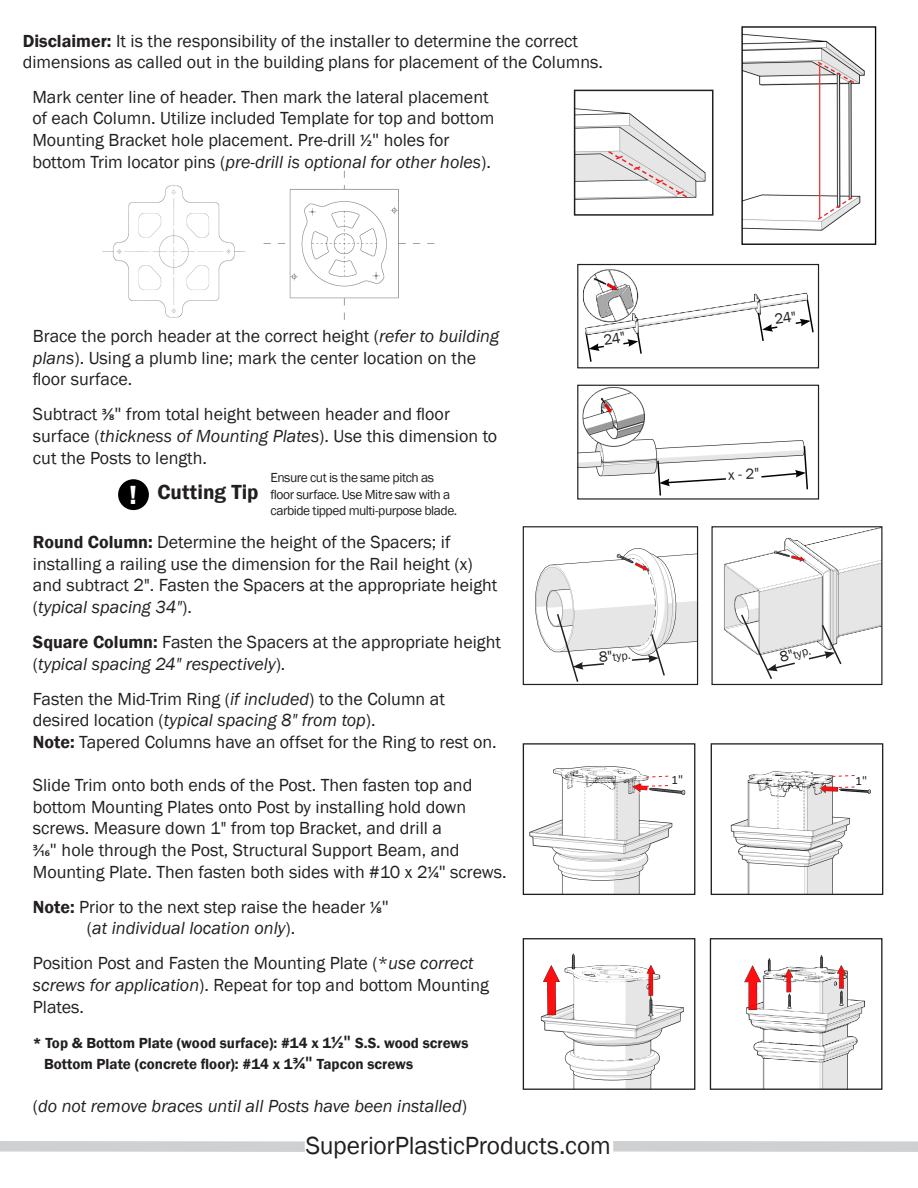
<style>
.page{position:relative;width:918px;height:1188px;background:#fff}
.page>*{position:absolute;margin:0;border:0;box-sizing:border-box;transform-origin:0 0}
.Step_Numbers{font:600 27px "Franklin Gothic";color:#fff}
.Global_Style{font:25.5px "Franklin Gothic";letter-spacing:-.01em;color:#231f20}
.Global_Style_Section{font:600 21px "Franklin Gothic";letter-spacing:.005em;color:#231f20}
.Global_Style-2{font:18px/21.6px "Franklin Gothic";color:#231f20}
.Global_Style-3{font:italic 18px "Franklin Gothic";color:#231f20}
.t1{font:600 15px "Franklin Gothic";color:#231f20}
.t2{font:15px "Franklin Gothic";color:#231f20}
.Global_Style-4{font:13.5px/16.2px "Franklin Gothic";letter-spacing:-.035em;color:#231f20}
.Global_Style-5{font:12.9px "Calibri";color:#231f20}
.t3{font:12px "Franklin Gothic";color:#231f20}
.s1{font-weight:600}
.s2{font-family:"Calibri"}
.s3{font-style:italic}
.s4{font-family:"Calibri";font-weight:700;font-size:18px}
.s5{font-style:normal}
.s6{font-size:15px}
</style>
<div class="page">
<img style="left:743px;top:33px;width:122px;height:198px">
<div style="left:741px;top:26px;width:135px;height:219px;border:1px solid #040503"></div>
<svg style="left:816px;top:60px;width:40px;height:24px"></svg>
<svg style="left:816px;top:196px;width:38px;height:25px"></svg>
<hr style="left:819px;top:64px;width:1px;height:155px;background:#ee3b3a">
<img style="left:577px;top:108px;width:129px;height:92px">
<div style="left:574px;top:90px;width:139px;height:126px;border:2px solid #231f20"></div>
<svg style="left:607px;top:150px;width:82px;height:49px"></svg>
<div style="left:118px;top:479px;width:31px;height:31px;background:#000;border-radius:50%"></div>
<div style="left:613px;top:1141px;width:305px;height:11px;background:#cfd0d2"></div>
<div style="left:0;top:1141px;width:305px;height:11px;background:#cfd0d2"></div>
<img style="left:263px;top:170px;width:172px;height:150px">
<img style="left:540px;top:953px;width:144px;height:135px">
<div style="left:523px;top:938px;width:172px;height:152px;border:1px solid #231f20"></div>
<img style="left:529px;top:766px;width:157px;height:127px">
<div style="left:523px;top:743px;width:172px;height:152px;border:1px solid #231f20"></div>
<svg style="left:632px;top:785px;width:37px;height:3px"></svg>
<svg style="left:645px;top:775px;width:24px;height:3px"></svg>
<img style="left:535px;top:548px;width:161px;height:105px">
<div style="left:523px;top:526px;width:175px;height:159px;border:1px solid #231f20"></div>
<svg style="left:556px;top:612px;width:50px;height:72px"></svg>
<svg style="left:630px;top:633px;width:36px;height:43px"></svg>
<img style="left:730px;top:771px;width:141px;height:122px">
<div style="left:711px;top:743px;width:172px;height:152px;border:1px solid #231f20"></div>
<svg style="left:819px;top:786px;width:36px;height:3px"></svg>
<svg style="left:831px;top:775px;width:24px;height:2px"></svg>
<img style="left:102px;top:185px;width:144px;height:133px">
<img style="left:579px;top:387px;width:226px;height:90px">
<div style="left:577px;top:385px;width:242px;height:115px;border:1px solid #231f20"></div>
<svg style="left:760px;top:445px;width:48px;height:45px"></svg>
<svg style="left:656px;top:459px;width:72px;height:37px"></svg>
<img style="left:583px;top:269px;width:225px;height:63px">
<div style="left:577px;top:264px;width:242px;height:104px;border:1px solid #231f20"></div>
<img style="left:724px;top:528px;width:156px;height:119px">
<div style="left:711px;top:526px;width:171px;height:159px;border:1px solid #231f20"></div>
<svg style="left:740px;top:613px;width:57px;height:66px"></svg>
<svg style="left:807px;top:623px;width:36px;height:42px"></svg>
<img style="left:744px;top:955px;width:121px;height:133px">
<div style="left:710px;top:938px;width:172px;height:152px;border:1px solid #231f20"></div>
<svg style="left:757px;top:298px;width:57px;height:43px"></svg>
<svg style="left:585px;top:332px;width:57px;height:30px"></svg>
<p class="Global_Style-2" style="left:23px;top:30px;width:582px"><span class="s1">Disclaimer:</span> It is the responsibility of the installer to determine the correct dimensions as called out in the building plans for placement of the Columns.</p>
<p class="Global_Style-2" style="left:32px;top:86px;width:464px">Mark center line of header. Then mark the lateral placement of each Column. Utilize included Template for top and bottom Mounting Bracket hole placement. Pre-drill <span class="s2">1/2"</span> holes for bottom Trim locator pins (<span class="s3">pre-drill is optional for other holes</span>).</p>
<p class="Global_Style-2" style="left:33px;top:326px;width:468px">Brace the porch header at the correct height (<span class="s3">refer to building plans</span>). Using a plumb line; mark the center location on the floor surface.</p>
<p class="Global_Style-2" style="left:33px;top:404px;width:466px">Subtract <span class="s2">3/8"</span> from total height between header and floor surface (<span class="s3">thickness of Mounting Plates</span>). Use this dimension to cut the Posts to length.</p>
<p class="Step_Numbers" style="left:129px;top:478px;width:9px">!</p>
<p class="Global_Style_Section" style="left:157px;top:479px;width:103px">Cutting Tip</p>
<p class="Global_Style-4" style="left:271px;top:470px;width:188px">Ensure cut is the same pitch as floor surface. Use Mitre saw with a carbide tipped multi-purpose blade.</p>
<p class="Global_Style-2" style="left:33px;top:532px;width:466px"><span class="s1">Round Column:</span> Determine the height of the Spacers; if installing a railing use the dimension for the Rail height (x) and subtract 2". Fasten the Spacers at the appropriate height (<span class="s3">typical spacing 34"</span>).</p>
<p class="Global_Style-2" style="left:33px;top:632px;width:470px"><span class="s1">Square Column:</span> Fasten the Spacers at the appropriate height (<span class="s3">typical spacing 24" respectively</span>).</p>
<p class="Global_Style-2" style="left:33px;top:688px;width:465px">Fasten the Mid-Trim Ring (<span class="s3">if included</span>) to the Column at desired location (<span class="s3">typical spacing 8" from top</span>).<br><span class="s1">Note:</span> Tapered Columns have an offset for the Ring to rest on.</p>
<p class="Global_Style-2" style="left:33px;top:775px;width:475px">Slide Trim onto both ends of the Post. Then fasten top and bottom Mounting Plates onto Post by installing hold down screws. Measure down 1" from top Bracket, and drill a<br><span class="s2">3/16"</span> hole through the Post, Structural Support Beam, and Mounting Plate. Then fasten both sides with #10 x 2<span class="s2">1/4"</span> screws.</p>
<p class="Global_Style-2" style="left:87px;top:896px;width:304px;text-indent:-54px"><span class="s1">Note:</span> Prior to the next step raise the header <span class="s2">1/8" </span>(<span class="s3">at individual location only</span>).</p>
<p class="Global_Style-2" style="left:33px;top:953px;width:458px">Position Post and Fasten the Mounting Plate (*<span class="s3">use correct screws for application</span>). Repeat for top and bottom Mounting<br>Plates.</p>
<p class="t1" style="left:33px;top:1033px;width:437px">* Top &amp; Bottom Plate (wood surface): #14 x 1<span class="s4">1/2"</span> S.S. wood screws</p>
<p class="t1" style="left:44px;top:1055px;width:370px">Bottom Plate (concrete floor): #14 x 1<span class="s4">3/4"</span> Tapcon screws</p>
<p class="Global_Style-3" style="left:33px;top:1095px;width:436px"><span class="s5">(</span>do not remove braces until all Posts have been installed<span class="s5">)</span></p>
<p class="t3" style="left:598px;top:651px;width:33px;rotate:-6deg"><span class="s6">8"</span>typ.</p>
<p class="Global_Style" style="left:306px;top:1129px;width:307px">SuperiorPlasticProducts.com</p>
<p class="Global_Style-5" style="left:672px;top:771px;width:13px">1"</p>
<p class="t2" style="left:728px;top:466px;width:33px;rotate:-3deg">x - 2"</p>
<p class="t3" style="left:778px;top:651px;width:33px;rotate:-14deg"><span class="s6">8"</span>typ.</p>
<p class="Global_Style-5" style="left:856px;top:771px;width:13px">1"</p>
</div>
